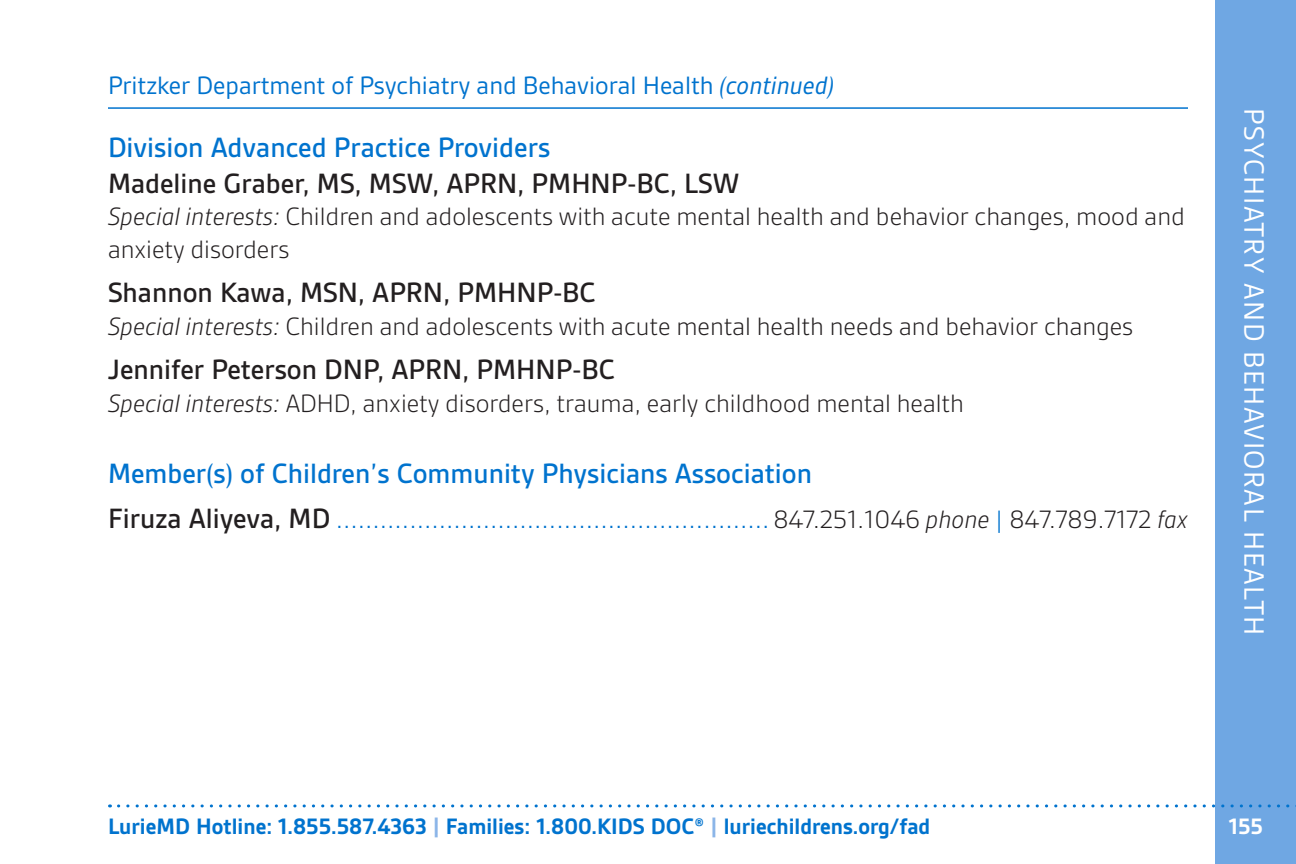
<style>
.page{position:relative;width:1296px;height:864px;background:#fff}
.page>*{position:absolute;margin:0;border:0;box-sizing:border-box;transform-origin:0 0}
.t1{font:300 30px/44.7px "Gesta";color:#0073ce}
.t2{font:500 30px "Gesta";color:#231f20}
.t3{font:500 30px "Gesta";color:#0073ce}
.t4{font:30px "Gesta";letter-spacing:.05em;color:#fff}
.t5{font:300 27px/32.4px "Gesta";color:#231f20}
.t6{font:27px "Gesta";color:#0073ce}
.t7{font:700 24px "Gesta";color:#0073ce}
.t8{font:700 24px "Gesta";color:#fff}
.s1{font-style:italic}
.s2{font-weight:500}
.s3{font-weight:500;color:#231f20}
.s4{font-size:27px;color:#231f20}
.s5{font-style:italic;font-size:27px;color:#231f20}
.s6{font-size:27px}
.s7{color:#8bb5e8}
</style>
<div class="page">
<div style="left:1215px;top:0;width:81px;height:864px;background:#6fa7e3"></div>
<svg style="left:118px;top:804px;width:1178px;height:3px"></svg>
<hr style="left:108px;top:107px;width:1080px;height:2px;background:#0073ce">
<p class="t6" style="left:108px;top:71px;width:728px">Pritzker Department of Psychiatry and Behavioral Health <span class="s1">(continued)</span></p>
<p class="t3" style="left:108px;top:131px;width:444px">Division Advanced Practice Providers</p>
<p class="t2" style="left:108px;top:167px;width:633px">Madeline Graber, MS, MSW, APRN, PMHNP-BC, LSW</p>
<p class="t5" style="left:108px;top:201px;width:1078px"><span class="s1">Special interests:</span> Children and adolescents with acute mental health and behavior changes, mood and anxiety disorders</p>
<p class="t2" style="left:108px;top:277px;width:489px">Shannon Kawa, MSN, APRN, PMHNP-BC</p>
<p class="t5" style="left:108px;top:310px;width:1027px"><span class="s1">Special interests:</span> Children and adolescents with acute mental health needs and behavior changes</p>
<p class="t2" style="left:108px;top:354px;width:508px">Jennifer Peterson DNP, APRN, PMHNP-BC</p>
<p class="t5" style="left:108px;top:387px;width:857px"><span class="s1">Special interests:</span> ADHD, anxiety disorders, trauma, early childhood mental health</p>
<p class="t1" style="left:108px;top:452px;width:1082px"><span class="s2">Member(s) of Children’s Community Physicians Association<br></span><span class="s3">Firuza Aliyeva, MD</span> ........................................................... <span class="s4">847.251.1046</span> <span class="s5">phone</span> <span class="s6">|</span> <span class="s4">847.789.7172</span> <span class="s5">fax</span></p>
<p class="t4" style="left:1270px;top:108px;width:529px;rotate:90deg">PSYCHIATRY AND BEHAVIORAL HEALTH</p>
<p class="t7" style="left:108px;top:814px;width:824px">LurieMD Hotline: 1.855.587.4363 <span class="s7">|</span> Families: 1.800.KIDS DOC® <span class="s7">|</span> luriechildrens.org/fad</p>
<p class="t8" style="left:1229px;top:814px;width:36px">155</p>
</div>
